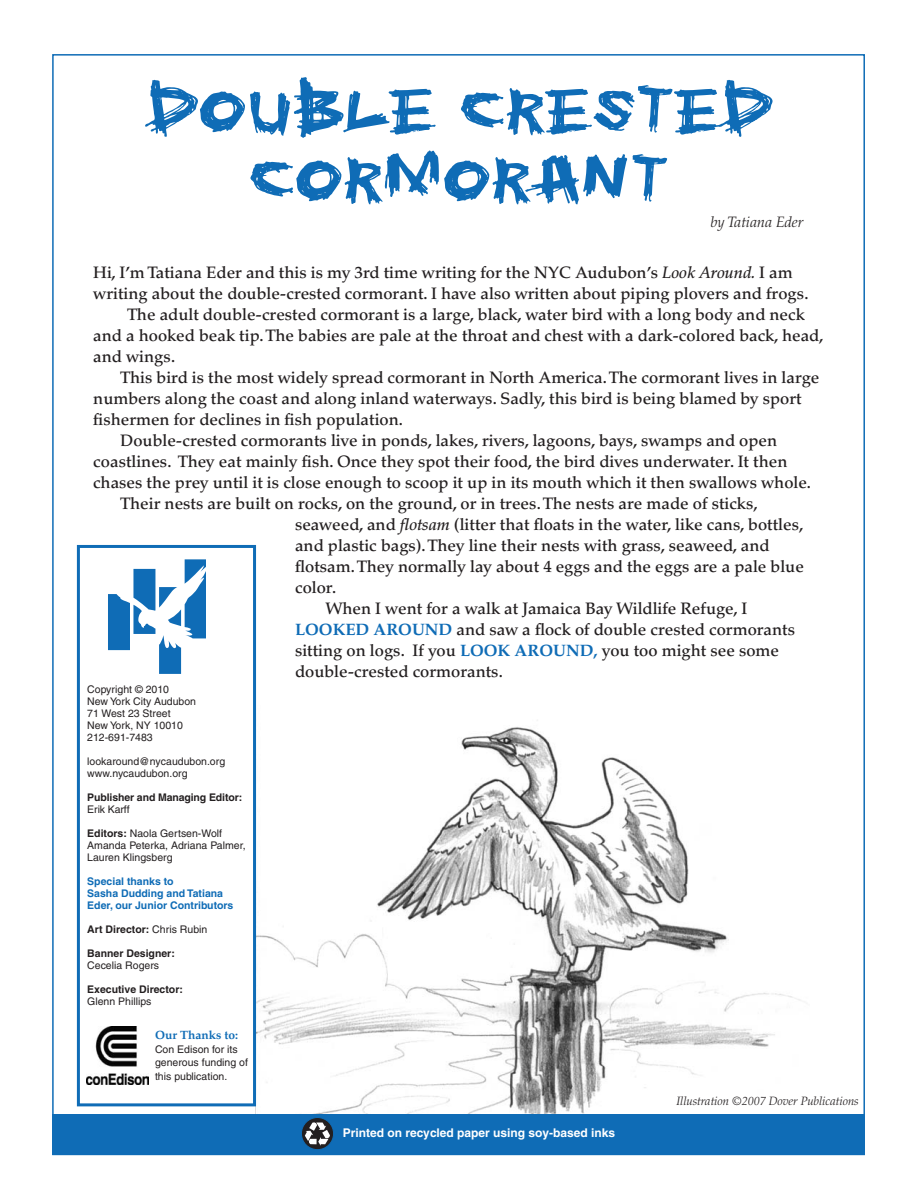
<style>
.page{position:relative;width:919px;height:1189px;background:#fff}
.page>*{position:absolute;margin:0;border:0;box-sizing:border-box;transform-origin:0 0}
.t1{font:61.5px/69px "Ashyhouse";letter-spacing:-.035em;color:#0f6cb6;text-align:center}
.t2{font:500 16.5px "Palatino";color:#231f20}
.t3{font:italic 300 15px "Palatino";color:#231f20}
.t4{font:700 12px "Helvetica";color:#fff}
.t5{font:italic 300 12px "Palatino";color:#231f20}
.t6{font:12px "Palatino Bold Os F";color:#0f6cb6}
.t7{font:10.5px/12px "Helvetica";color:#231f20}
.t8{font:700 10.5px "Helvetica";color:#231f20}
.t9{font:700 10.5px/12px "Helvetica";color:#0f6cb6}
.s1{font-style:italic}
.s2{font-family:"Palatino Bold Os F";font-weight:400;color:#0f6cb6}
.s3{font-weight:700}
.s4{font-weight:400}
</style>
<div class="page">
<img style="left:256px;top:705px;width:545px;height:409px">
<div style="left:53px;top:1114px;width:811px;height:40px;background:#0f6cb6"></div>
<svg style="left:301px;top:1117px;width:32px;height:32px"></svg>
<div style="left:301px;top:1117px;width:32px;height:32px;border:1px solid #0f6cb6;border-radius:50%"></div>
<svg style="left:305px;top:1121px;width:25px;height:24px"></svg>
<div style="left:77px;top:545px;width:179px;height:561px;border:3px solid #0f6cb6"></div>
<svg style="left:108px;top:559px;width:97px;height:114px"></svg>
<img style="left:86px;top:1026px;width:63px;height:57px">
<h1 class="t1" style="left:142px;top:72px;width:634px">double crested cormorant</h1>
<p class="t3" style="left:710px;top:213px;width:94px">by Tatiana Eder</p>
<p class="t2" style="left:93px;top:262px;width:700px">Hi, I’m Tatiana Eder and this is my 3rd time writing for the NYC Audubon’s <span class="s1">Look Around.</span> I am</p>
<p class="t2" style="left:93px;top:283px;width:716px">writing about the double-crested cormorant. I have also written about piping plovers and frogs.</p>
<p class="t2" style="left:127px;top:304px;width:679px">The adult double-crested cormorant is a large, black, water bird with a long body and neck</p>
<p class="t2" style="left:93px;top:325px;width:731px">and a hooked beak tip. The babies are pale at the throat and chest with a dark-colored back, head,</p>
<p class="t2" style="left:93px;top:346px;width:83px">and wings.</p>
<p class="t2" style="left:120px;top:367px;width:700px">This bird is the most widely spread cormorant in North America. The cormorant lives in large</p>
<p class="t2" style="left:93px;top:388px;width:709px">numbers along the coast and along inland waterways. Sadly, this bird is being blamed by sport</p>
<p class="t2" style="left:93px;top:409px;width:311px">fishermen for declines in fish population.</p>
<p class="t2" style="left:120px;top:430px;width:658px">Double-crested cormorants live in ponds, lakes, rivers, lagoons, bays, swamps and open</p>
<p class="t2" style="left:93px;top:451px;width:695px">coastlines. They eat mainly fish. Once they spot their food, the bird dives underwater. It then</p>
<p class="t2" style="left:93px;top:472px;width:719px">chases the prey until it is close enough to scoop it up in its mouth which it then swallows whole.</p>
<p class="t2" style="left:120px;top:493px;width:638px">Their nests are built on rocks, on the ground, or in trees. The nests are made of sticks,</p>
<p class="t2" style="left:295px;top:514px;width:509px">seaweed, and <span class="s1">flotsam</span> (litter that floats in the water, like cans, bottles,</p>
<p class="t2" style="left:295px;top:535px;width:476px">and plastic bags). They line their nests with grass, seaweed, and</p>
<p class="t2" style="left:295px;top:556px;width:510px">flotsam. They normally lay about 4 eggs and the eggs are a pale blue</p>
<p class="t2" style="left:295px;top:577px;width:43px">color.</p>
<p class="t2" style="left:325px;top:598px;width:423px">When I went for a walk at Jamaica Bay Wildlife Refuge, I</p>
<p class="t2" style="left:295px;top:619px;width:501px"><span class="s2">LOOKED AROUND</span> and saw a flock of double crested cormorants</p>
<p class="t2" style="left:295px;top:640px;width:485px">sitting on logs. If you <span class="s2">LOOK AROUND,</span> you too might see some</p>
<p class="t2" style="left:295px;top:661px;width:209px">double-crested cormorants.</p>
<p class="t7" style="left:87px;top:683px;width:110px">Copyright © 2010<br>New York City Audubon<br>71 West 23 Street<br>New York, NY 10010<br>212-691-7483</p>
<p class="t7" style="left:87px;top:755px;width:139px">lookaround@nycaudubon.org www.nycaudubon.org</p>
<p class="t8" style="left:87px;top:791px;width:156px">Publisher and Managing Editor:</p>
<p class="t7" style="left:87px;top:803px;width:44px">Erik Karff</p>
<p class="t7" style="left:87px;top:827px;width:160px"><span class="s3">Editors:</span> Naola Gertsen-Wolf<br>Amanda Peterka, Adriana Palmer,<br>Lauren Klingsberg</p>
<p class="t9" style="left:87px;top:875px;width:147px">Special thanks to<br>Sasha Dudding and Tatiana<br>Eder, our Junior Contributors</p>
<p class="t8" style="left:87px;top:923px;width:121px">Art Director: <span class="s4">Chris Rubin</span></p>
<p class="t8" style="left:87px;top:947px;width:89px">Banner Designer:</p>
<p class="t7" style="left:87px;top:959px;width:73px">Cecelia Rogers</p>
<p class="t8" style="left:87px;top:983px;width:97px">Executive Director:</p>
<p class="t7" style="left:87px;top:995px;width:66px">Glenn Phillips</p>
<p class="t6" style="left:155px;top:1027px;width:84px">OUR THANKS TO:</p>
<p class="t7" style="left:155px;top:1042px;width:94px;line-height:13.5px">Con Edison for its generous funding of this publication.</p>
<p class="t4" style="left:342px;top:1125px;width:274px">Printed on recycled paper using soy-based inks</p>
<p class="t5" style="left:676px;top:1094px;width:184px">Illustration ©2007 Dover Publications</p>
</div>
